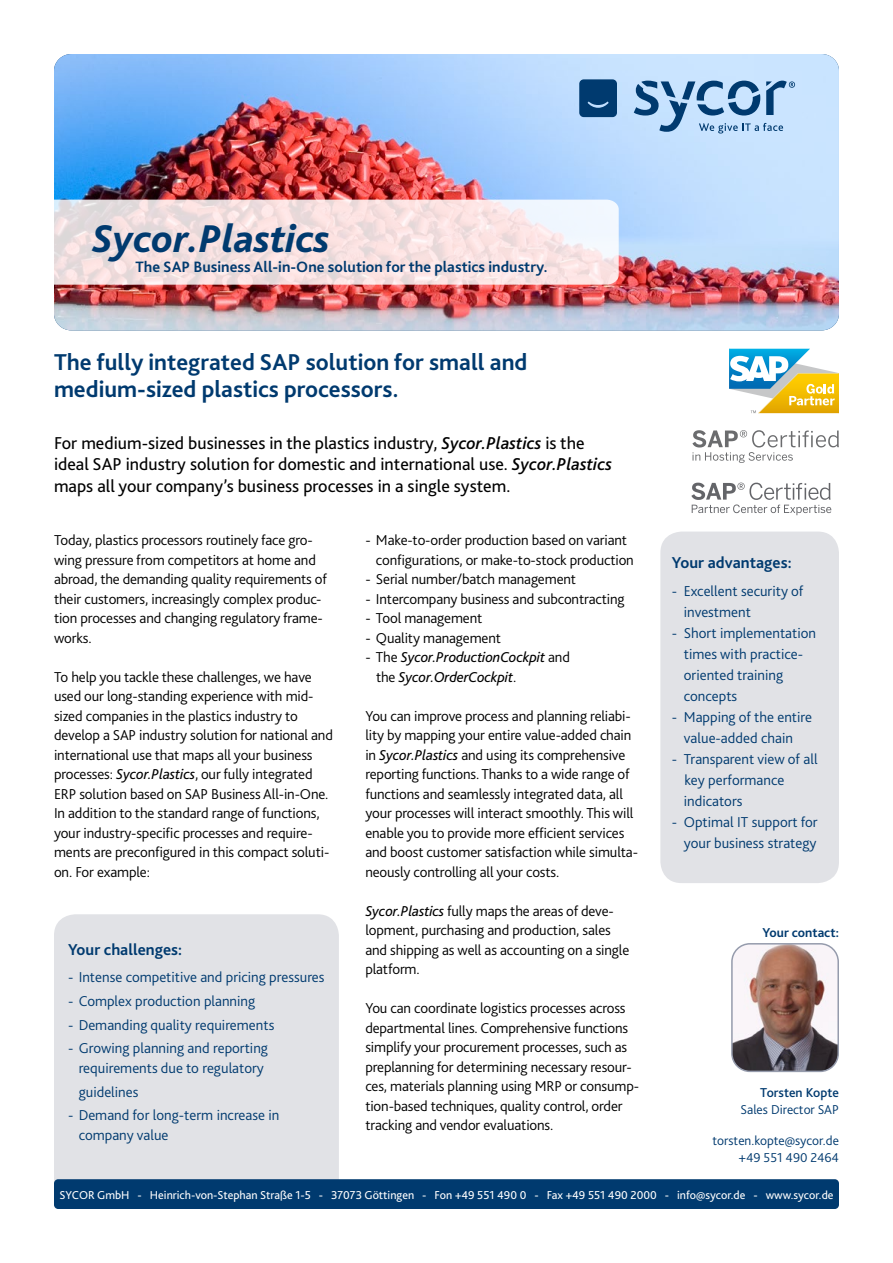
<style>
.page{position:relative;width:893px;height:1263px;background:#fff}
.page>*{position:absolute;margin:0;border:0;box-sizing:border-box;transform-origin:0 0}
.t1{font:italic 800 40.5px "Bliss 2";color:#003a6f}
.t2{font:700 24px/27px "Bliss 2";color:#003a6f}
.t3{font:18px/21.6px "Bliss 2";color:#000}
.t4{font:700 16.5px "Bliss 2";color:#003a6f}
.t5{font:700 15.75px "Bliss 2";color:#003a6f}
.t6{font:300 15px/19.5px "Bliss 2";letter-spacing:-.01em;color:#000}
.t7{font:300 15px/21px "Bliss 2";color:#003a6f}
.t8{font:italic 15px/19.5px "Bliss 2";letter-spacing:-.01em;color:#000}
.t9{font:300 13.5px/16.5px "Bliss 2";color:#003a6f;text-align:right}
.t10{font:700 13.5px "Bliss 2";color:#003a6f}
.t11{font:500 13.5px "Bliss 2";color:#003a6f}
.t12{font:12px "Bliss 2";color:#fff}
.s1{font-weight:500;font-style:italic}
.s2{font-weight:400;font-style:italic}
.s3{font-weight:300;font-style:normal}
</style>
<div class="page">
<div style="left:660px;top:531px;width:179px;height:352px;background:#e1e2e6;border-radius:21px"></div>
<div style="left:54px;top:914px;width:285px;height:291px;background:#e1e2e6;border-radius:21px"></div>
<img style="left:54px;top:54px;width:785px;height:276px">
<svg style="left:54px;top:200px;width:565px;height:85px;background:#f3e1e2"></svg>
<svg style="left:634px;top:81px;width:161px;height:53px;background:#8fb3d6"></svg>
<svg style="left:579px;top:79px;width:38px;height:38px"></svg>
<svg style="left:691px;top:483px;width:140px;height:32px"></svg>
<svg style="left:729px;top:349px;width:110px;height:64px"></svg>
<svg style="left:692px;top:430px;width:147px;height:33px"></svg>
<div style="left:54px;top:1179px;width:785px;height:30px;background:#003a6f;border-radius:4px"></div>
<img style="left:734px;top:946px;width:104px;height:125px">
<div style="left:731px;top:943px;width:108px;height:129px;border:2px solid #959bac;border-radius:18px"></div>
<h1 class="t1" style="left:92px;top:213px;width:239px">Sycor.Plastics</h1>
<p class="t5" style="left:136px;top:257px;width:414px">The SAP Business All-in-One solution for the plastics industry.</p>
<h2 class="t2" style="left:54px;top:348px;width:475px">The fully integrated SAP solution for small and medium-sized plastics processors.</h2>
<p class="t3" style="left:54px;top:432px;width:559px">For medium-sized businesses in the plastics industry, <span class="s1">Sycor.Plastics</span> is the ideal SAP industry solution for domestic and international use. <span class="s1">Sycor.Plastics </span>maps all your company’s business processes in a single system.</p>
<p class="t6" style="left:54px;top:530px;width:274px">Today, plastics processors routinely face gro&shy;wing pressure from competitors at home and abroad, the demanding quality requirements of their customers, increasingly complex produc&shy;tion processes and changing regulatory frame&shy;works.</p>
<p class="t6" style="left:54px;top:666px;width:280px">To help you tackle these challenges, we have used our long-standing experience with mid&shy;sized companies in the plastics industry to develop a SAP industry solution for national and international use that maps all your business processes: <span class="s2">Sycor.Plastics</span>, our fully integrated ERP solution based on SAP Business All-in-One.<br>In addition to the standard range of functions, your industry-specific processes and require&shy;ments are preconfigured in this compact soluti&shy;on. For example:</p>
<p class="t6" style="left:376px;top:530px;width:259px;text-indent:-11px">- Make-to-order production based on variant configurations, or make-to-stock production</p>
<p class="t6" style="left:365px;top:569px;width:212px">- Serial number/batch management</p>
<p class="t6" style="left:365px;top:588px;width:261px">- Intercompany business and subcontracting</p>
<p class="t6" style="left:365px;top:608px;width:118px">- Tool management</p>
<p class="t6" style="left:365px;top:627px;width:137px">- Quality management</p>
<p class="t8" style="left:376px;top:647px;width:196px;text-indent:-11px"><span class="s3">- The</span> Sycor.ProductionCockpit <span class="s3">and the</span> Sycor.OrderCockpit<span class="s3">.</span></p>
<p class="t6" style="left:365px;top:705px;width:274px">You can improve process and planning reliabi&shy;lity by mapping your entire value-added chain in <span class="s2">Sycor.Plastics</span> and using its comprehensive reporting functions. Thanks to a wide range of functions and seamlessly integrated data, all your processes will interact smoothly. This will enable you to provide more efficient services and boost customer satisfaction while simulta&shy;neously controlling all your costs.</p>
<p class="t6" style="left:365px;top:900px;width:265px"><span class="s2">Sycor.Plastics</span> fully maps the areas of deve&shy;lopment, purchasing and production, sales and shipping as well as accounting on a single platform.</p>
<p class="t6" style="left:365px;top:998px;width:275px">You can coordinate logistics processes across departmental lines. Comprehensive functions simplify your procurement processes, such as preplanning for determining necessary resour&shy;ces, materials planning using MRP or consump&shy;tion-based techniques, quality control, order tracking and vendor evaluations.</p>
<p class="t4" style="left:68px;top:940px;width:116px">Your challenges:</p>
<p class="t7" style="left:68px;top:966px;width:258px">- Intense competitive and pricing pressures</p>
<p class="t7" style="left:68px;top:990px;width:189px">- Complex production planning</p>
<p class="t7" style="left:68px;top:1014px;width:208px">- Demanding quality requirements</p>
<p class="t7" style="left:68px;top:1038px;width:202px;line-height:19.5px;text-align:center">- Growing planning and reporting requirements due to regulatory</p>
<p class="t7" style="left:79px;top:1081px;width:61px">guidelines</p>
<p class="t7" style="left:79px;top:1105px;width:202px;line-height:19.5px;text-indent:-11px">- Demand for long-term increase in company value</p>
<p class="t4" style="left:672px;top:552px;width:121px">Your advantages:</p>
<p class="t7" style="left:684px;top:580px;width:121px;text-indent:-12px">- Excellent security of investment</p>
<p class="t7" style="left:684px;top:622px;width:134px;text-indent:-12px">- Short implementation times with practice&shy;oriented training concepts</p>
<p class="t7" style="left:672px;top:706px;width:142px;text-align:center">- Mapping of the entire value-added chain</p>
<p class="t7" style="left:684px;top:748px;width:135px;text-indent:-12px">- Transparent view of all key performance indicators</p>
<p class="t7" style="left:672px;top:811px;width:147px;text-align:right">- Optimal IT support for your business strategy</p>
<p class="t10" style="left:762px;top:924px;width:78px">Your contact:</p>
<p class="t11" style="left:760px;top:1084px;width:80px">Torsten Kopte</p>
<p class="t9" style="left:740px;top:1101px;width:100px">Sales Director SAP</p>
<p class="t9" style="left:713px;top:1132px;width:128px">torsten.kopte@sycor.de +49 551 490 2464</p>
<p class="t12" style="left:59px;top:1187px;width:776px">SYCOR GmbH - Heinrich-von-Stephan Straße 1-5 - 37073 Göttingen - Fon +49 551 490 0 - Fax +49 551 490 2000 - info@sycor.de - www.sycor.de</p>
</div>
